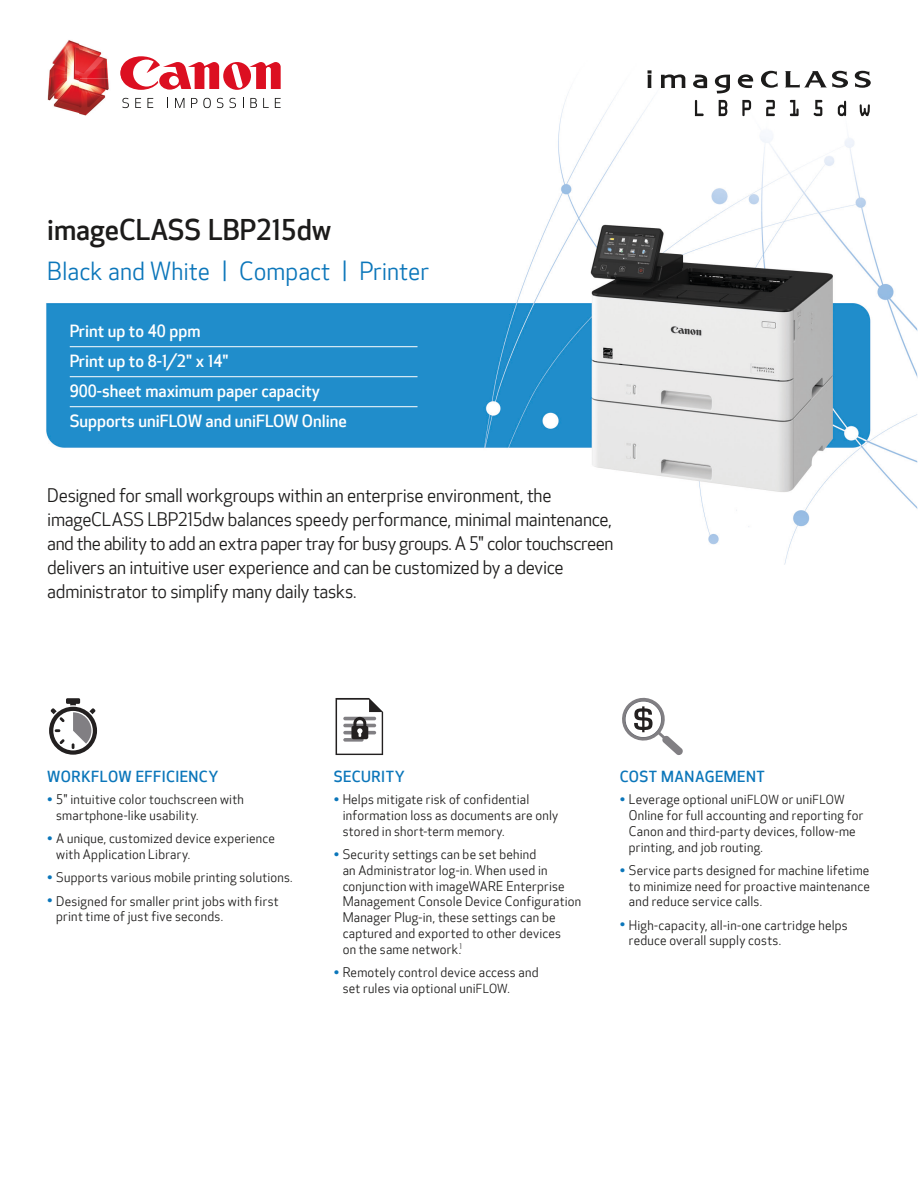
<style>
.page{position:relative;width:918px;height:1188px;background:#fff}
.page>*{position:absolute;margin:0;border:0;box-sizing:border-box;transform-origin:0 0}
.t1{font:500 28.05px "Optic Sans 301";color:#1c1b1a}
.t2{font:24px "Optic Sans 201";color:#0b76ba}
.t3{font:18px/24px "Optic Sans 201";letter-spacing:-.015em;color:#1c1b1a}
.t4{font:500 16.5px/30px "Optic Sans 301";color:#fff}
.t5{font:500 15px "Optic Sans 301";letter-spacing:.03em;color:#0b76ba}
.t6{font:12.75px/15.8px "Optic Sans 201";letter-spacing:.02em;color:#1c1b1a}
.s1{font-size:15px;color:#0b76ba}
.s2{font-size:12px}
</style>
<div class="page">
<img style="left:46px;top:70px;width:870px;height:686px">
<svg style="left:790px;top:100px;width:9px;height:16px"></svg>
<svg style="left:695px;top:100px;width:9px;height:16px"></svg>
<svg style="left:719px;top:100px;width:8px;height:16px"></svg>
<svg style="left:742px;top:100px;width:9px;height:16px"></svg>
<svg style="left:648px;top:70px;width:4px;height:18px"></svg>
<svg style="left:661px;top:74px;width:24px;height:14px"></svg>
<svg style="left:693px;top:75px;width:14px;height:13px"></svg>
<svg style="left:715px;top:75px;width:15px;height:18px"></svg>
<svg style="left:738px;top:74px;width:15px;height:14px"></svg>
<svg style="left:761px;top:71px;width:17px;height:17px"></svg>
<svg style="left:785px;top:71px;width:63px;height:17px"></svg>
<svg style="left:855px;top:71px;width:16px;height:17px"></svg>
<svg style="left:838px;top:101px;width:8px;height:15px"></svg>
<svg style="left:814px;top:100px;width:8px;height:16px"></svg>
<svg style="left:860px;top:104px;width:10px;height:12px"></svg>
<svg style="left:766px;top:100px;width:9px;height:16px"></svg>
<svg style="left:123px;top:56px;width:158px;height:34px"></svg>
<img style="left:46px;top:40px;width:77px;height:82px">
<img style="left:120px;top:65px;width:3px;height:16px">
<svg style="left:122px;top:98px;width:7px;height:10px"></svg>
<svg style="left:135px;top:98px;width:6px;height:10px"></svg>
<svg style="left:147px;top:98px;width:6px;height:10px"></svg>
<svg style="left:175px;top:98px;width:9px;height:10px"></svg>
<svg style="left:191px;top:98px;width:6px;height:10px"></svg>
<svg style="left:203px;top:98px;width:8px;height:10px"></svg>
<svg style="left:217px;top:98px;width:6px;height:10px"></svg>
<svg style="left:229px;top:98px;width:7px;height:10px"></svg>
<svg style="left:250px;top:98px;width:7px;height:10px"></svg>
<svg style="left:263px;top:98px;width:6px;height:10px"></svg>
<svg style="left:275px;top:98px;width:6px;height:10px"></svg>
<hr style="left:70px;top:346px;width:348px;height:1px;background:#fff">
<hr style="left:70px;top:376px;width:348px;height:1px;background:#fff">
<hr style="left:70px;top:406px;width:348px;height:1px;background:#fff">
<svg style="left:620px;top:695px;width:63px;height:61px"></svg>
<svg style="left:336px;top:698px;width:47px;height:57px"></svg>
<svg style="left:49px;top:698px;width:48px;height:57px"></svg>
<h1 class="t1" style="left:47px;top:214px;width:286px">imageCLASS LBP215dw</h1>
<h2 class="t2" style="left:47px;top:258px;width:383px">Black and White | Compact | Printer</h2>
<p class="t4" style="left:70px;top:317px;width:279px">Print up to 40 ppm<br>Print up to 8-1/2" x 14"<br>900-sheet maximum paper capacity<br>Supports uniFLOW and uniFLOW Online</p>
<p class="t3" style="left:47px;top:484px;width:568px">Designed for small workgroups within an enterprise environment, the imageCLASS LBP215dw balances speedy performance, minimal maintenance, and the ability to add an extra paper tray for busy groups. A 5" color touchscreen delivers an intuitive user experience and can be customized by a device administrator to simplify many daily tasks.</p>
<p class="t5" style="left:47px;top:768px;width:173px">WORKFLOW EFFICIENCY</p>
<p class="t6" style="left:56px;top:792px;width:189px;text-indent:-9px"><span class="s1">•</span> 5" intuitive color touchscreen with smartphone-like usability.</p>
<p class="t6" style="left:56px;top:831px;width:220px;text-indent:-9px"><span class="s1">•</span> A unique, customized device experience with Application Library.</p>
<p class="t6" style="left:47px;top:870px;width:247px"><span class="s1">•</span> Supports various mobile printing solutions.</p>
<p class="t6" style="left:56px;top:894px;width:224px;text-indent:-9px"><span class="s1">•</span> Designed for smaller print jobs with first print time of just five seconds.</p>
<p class="t5" style="left:334px;top:768px;width:73px">SECURITY</p>
<p class="t6" style="left:343px;top:792px;width:217px;text-indent:-9px"><span class="s1">•</span> Helps mitigate risk of confidential information loss as documents are only stored in short-term memory.</p>
<p class="t6" style="left:343px;top:847px;width:240px;text-indent:-9px"><span class="s1">•</span> Security settings can be set behind<br>an Administrator log-in. When used in conjunction with imageWARE Enterprise Management Console Device Configuration Manager Plug-in, these settings can be captured and exported to other devices<br>on the same network.<sup>1</sup></p>
<p class="t6" style="left:343px;top:965px;width:198px;text-indent:-9px"><span class="s1">•</span> Remotely control device access and set rules via optional uni<span class="s2">FLOW</span>.</p>
<p class="t5" style="left:620px;top:768px;width:147px">COST MANAGEMENT</p>
<p class="t6" style="left:629px;top:792px;width:236px;text-indent:-9px"><span class="s1">•</span> Leverage optional uni<span class="s2">FLOW</span> or uni<span class="s2">FLOW </span>Online for full accounting and reporting for Canon and third-party devices, follow-me printing, and job routing.</p>
<p class="t6" style="left:629px;top:863px;width:243px;text-align:justify;text-indent:-9px"><span class="s1">•</span> Service parts designed for machine lifetime to minimize need for proactive maintenance and reduce service calls.</p>
<p class="t6" style="left:629px;top:918px;width:220px;text-indent:-9px"><span class="s1">•</span> High-capacity, all-in-one cartridge helps reduce overall supply costs.</p>
</div>
